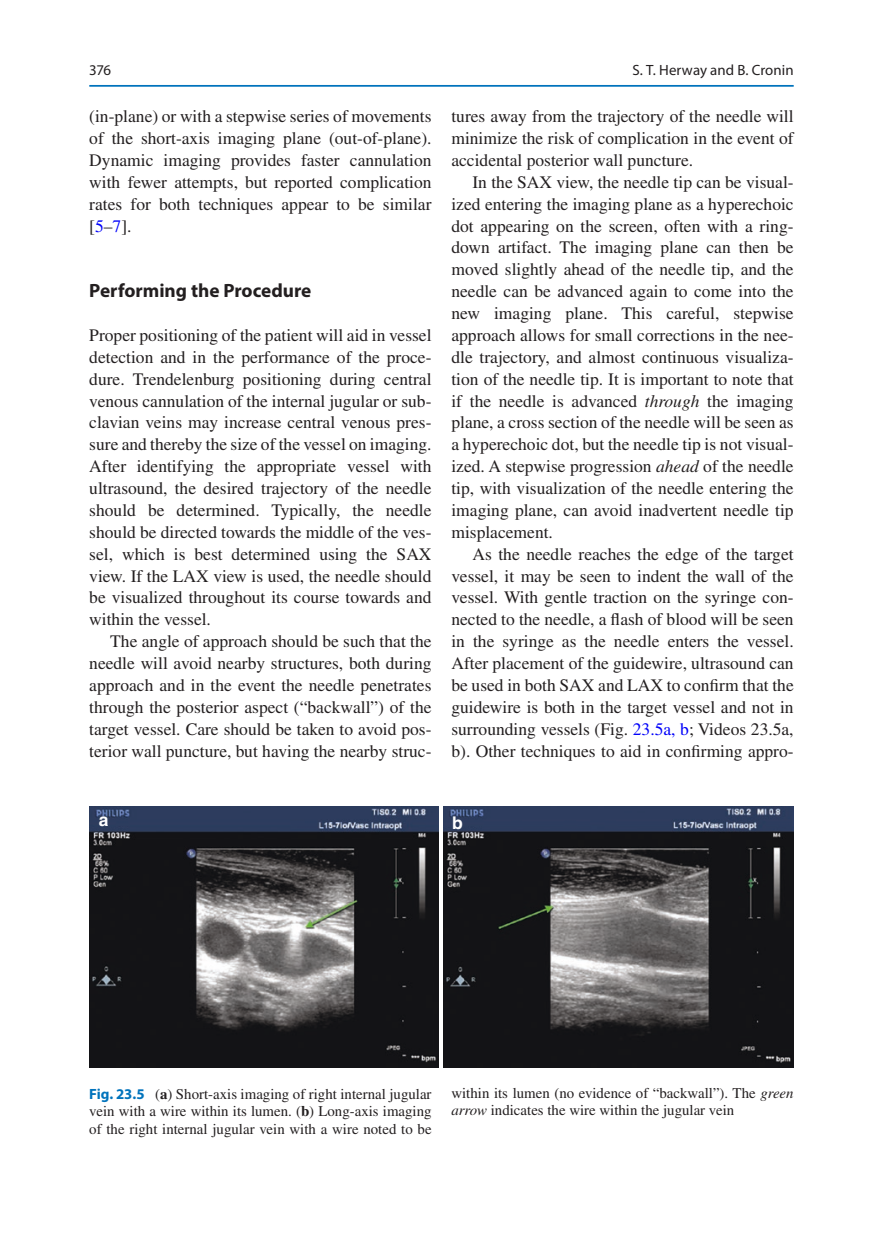
<style>
.page{position:relative;width:883px;height:1260px;background:#fff}
.page>*{position:absolute;margin:0;border:0;box-sizing:border-box;transform-origin:0 0}
.t1{font:700 19.25px "Myriad Pro";color:#231f20}
.t2{font:17.5px/21.9px "Times LT Std";color:#231f20;text-align:justify}
.t3{font:700 17.5px "Helvetica";color:#fff}
.t4{font:14.88px/17.5px "Times LT Std";color:#231f20;text-align:justify}
.t5{font:14.88px "Myriad Pro Regular 2";letter-spacing:.005em;color:#231f20}
.t6{font:14.88px "Myriad Pro";color:#231f20}
.s1{color:#0000fa}
.s2{font-style:italic}
.s3{font-family:"Myriad Pro";font-weight:700;color:#0073bc}
.s4{font-weight:700}
</style>
<div class="page">
<img style="left:90px;top:806px;width:348px;height:261px">
<img style="left:443px;top:806px;width:350px;height:261px">
<hr style="left:89px;top:85px;width:705px;height:2px;background:#0073bc">
<p class="t6" style="left:89px;top:61px;width:23px">376</p>
<p class="t2" style="left:89px;top:105px;width:344px">(in-plane) or with a stepwise series of movements of the short-axis imaging plane (out-of-plane).<br>Dynamic imaging provides faster cannulation with fewer attempts, but reported complication rates for both techniques appear to be similar [<span class="s1">5</span>–<span class="s1">7</span>].</p>
<p class="t1" style="left:89px;top:278px;width:224px">Performing the Procedure</p>
<p class="t2" style="left:89px;top:324px;width:344px">Proper positioning of the patient will aid in vessel detection and in the performance of the proce&shy;dure. Trendelenburg positioning during central venous cannulation of the internal jugular or sub&shy;clavian veins may increase central venous pres&shy;sure and thereby the size of the vessel on imaging.<br>After identifying the appropriate vessel with ultrasound, the desired trajectory of the needle should be determined. Typically, the needle should be directed towards the middle of the ves&shy;sel, which is best determined using the SAX view. If the LAX view is used, the needle should be visualized throughout its course towards and within the vessel.</p>
<p class="t2" style="left:89px;top:630px;width:344px;text-indent:21px">The angle of approach should be such that the needle will avoid nearby structures, both during approach and in the event the needle penetrates through the posterior aspect (“backwall”) of the target vessel. Care should be taken to avoid pos&shy;terior wall puncture, but having the nearby struc-</p>
<p class="t5" style="left:632px;top:61px;width:163px">S. T. Herway and B. Cronin</p>
<p class="t2" style="left:451px;top:105px;width:344px">tures away from the trajectory of the needle will minimize the risk of complication in the event of accidental posterior wall puncture.</p>
<p class="t2" style="left:451px;top:171px;width:344px;text-indent:21px">In the SAX view, the needle tip can be visual&shy;ized entering the imaging plane as a hyperechoic dot appearing on the screen, often with a ring&shy;down artifact. The imaging plane can then be moved slightly ahead of the needle tip, and the needle can be advanced again to come into the new imaging plane. This careful, stepwise approach allows for small corrections in the nee&shy;dle trajectory, and almost continuous visualiza&shy;tion of the needle tip. It is important to note that if the needle is advanced <span class="s2">through</span> the imaging plane, a cross section of the needle will be seen as a hyperechoic dot, but the needle tip is not visual&shy;ized. A stepwise progression <span class="s2">ahead</span> of the needle tip, with visualization of the needle entering the imaging plane, can avoid inadvertent needle tip misplacement.</p>
<p class="t2" style="left:451px;top:543px;width:344px;text-indent:21px">As the needle reaches the edge of the target vessel, it may be seen to indent the wall of the vessel. With gentle traction on the syringe con&shy;nected to the needle, a flash of blood will be seen in the syringe as the needle enters the vessel.<br>After placement of the guidewire, ultrasound can be used in both SAX and LAX to confirm that the guidewire is both in the target vessel and not in surrounding vessels (Fig. <span class="s1">23.5a, b</span>; Videos 23.5a, b). Other techniques to aid in confirming appro-</p>
<p class="t3" style="left:99px;top:809px;width:11px">a</p>
<p class="t3" style="left:452px;top:812px;width:12px">b</p>
<p class="t4" style="left:89px;top:1085px;width:344px"><span class="s3">Fig. 23.5</span> (<span class="s4">a</span>) Short-axis imaging of right internal jugular vein with a wire within its lumen. (<span class="s4">b</span>) Long-axis imaging of the right internal jugular vein with a wire noted to be</p>
<p class="t4" style="left:451px;top:1084px;width:344px">within its lumen (no evidence of “backwall”). The <span class="s2">green arrow</span> indicates the wire within the jugular vein</p>
</div>
